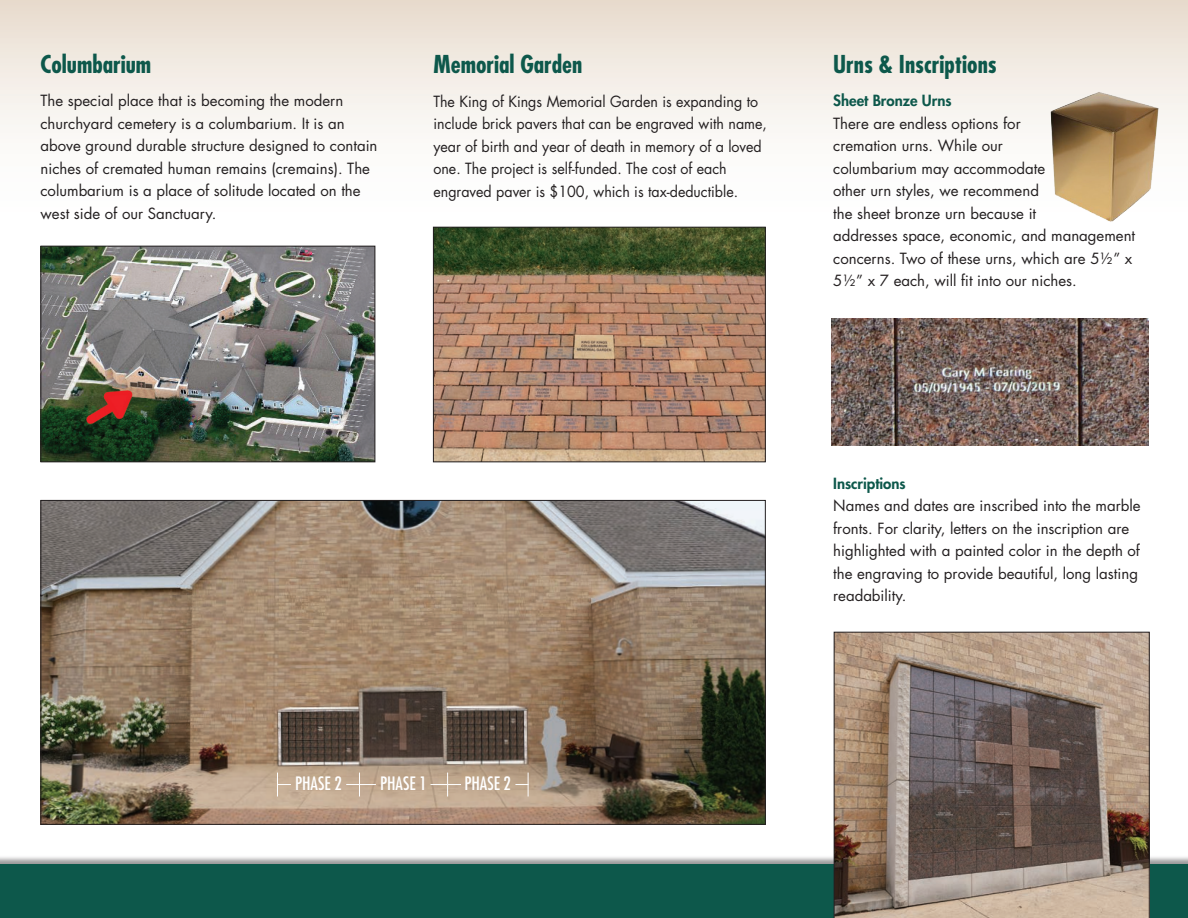
<style>
.page{position:relative;width:1188px;height:918px;background:#fff}
.page>*{position:absolute;margin:0;border:0;box-sizing:border-box;transform-origin:0 0}
.t1{font:700 condensed 24px "Futura";color:#0d584b}
.t2{font:condensed 18px "Futura";color:#fff}
.t3{font:15px/22.5px "Futura";color:#231f20}
.t4{font:15px/22.5px "Futura";color:#231f20;scale:.95 1}
.t5{font:800 15px "Futura";color:#0d584b}
</style>
<div class="page">
<div style="left:0;top:0;width:1188px;height:243px;background:linear-gradient(to bottom,#ebe0d4,#fff)"></div>
<div style="left:0;top:855px;width:1188px;height:63px;background:#231f20;opacity:.45"></div>
<div style="left:0;top:864px;width:1188px;height:54px;background:#0d584b"></div>
<img style="left:42px;top:248px;width:331px;height:212px">
<div style="left:40px;top:246px;width:335px;height:216px;border:1px solid #231f20"></div>
<img style="left:42px;top:502px;width:722px;height:321px">
<svg style="left:346px;top:773px;width:30px;height:23px"></svg>
<svg style="left:515px;top:773px;width:14px;height:23px"></svg>
<svg style="left:430px;top:773px;width:31px;height:23px"></svg>
<svg style="left:277px;top:773px;width:14px;height:23px"></svg>
<img style="left:435px;top:229px;width:329px;height:231px">
<div style="left:433px;top:227px;width:333px;height:235px;border:1px solid #231f20"></div>
<img style="left:1043px;top:82px;width:123px;height:143px">
<img style="left:832px;top:319px;width:316px;height:127px">
<svg style="left:834px;top:632px;width:316px;height:286px;background:#8d7b6e"></svg>
<p class="t1" style="left:40px;top:49px;width:112px">Columbarium</p>
<p class="t3" style="left:40px;top:89px;width:339px">The special place that is becoming the modern churchyard cemetery is a columbarium. It is an above ground durable structure designed to contain niches of cremated human remains (cremains). The columbarium is a place of solitude located on the west side of our Sanctuary.</p>
<p class="t1" style="left:433px;top:49px;width:150px">Memorial Garden</p>
<p class="t4" style="left:433px;top:90px;width:353px">The King of Kings Memorial Garden is expanding to include brick pavers that can be engraved with name, year of birth and year of death in memory of a loved one. The project is self-funded. The cost of each engraved paver is $100, which is tax-deductible.</p>
<p class="t1" style="left:833px;top:49px;width:165px">Urns &amp; Inscriptions</p>
<p class="t5" style="left:833px;top:91px;width:120px">Sheet Bronze Urns</p>
<p class="t3" style="left:833px;top:112px;width:304px">There are endless options for<br>cremation urns. While our<br>columbarium may accommodate<br>other urn styles, we recommend<br>the sheet bronze urn because it<br>addresses space, economic, and management concerns. Two of these urns, which are 5½” x 5½” x 7″each, will fit into our niches.</p>
<p class="t2" style="left:295px;top:772px;width:48px">PHASE 2</p>
<p class="t2" style="left:380px;top:772px;width:48px">PHASE 1</p>
<p class="t2" style="left:464px;top:772px;width:48px">PHASE 2</p>
<p class="t5" style="left:833px;top:473px;width:74px">Inscriptions</p>
<p class="t3" style="left:833px;top:494px;width:309px">Names and dates are inscribed into the marble fronts. For clarity, letters on the inscription are highlighted with a painted color in the depth of the engraving to provide beautiful, long lasting readability.</p>
</div>
